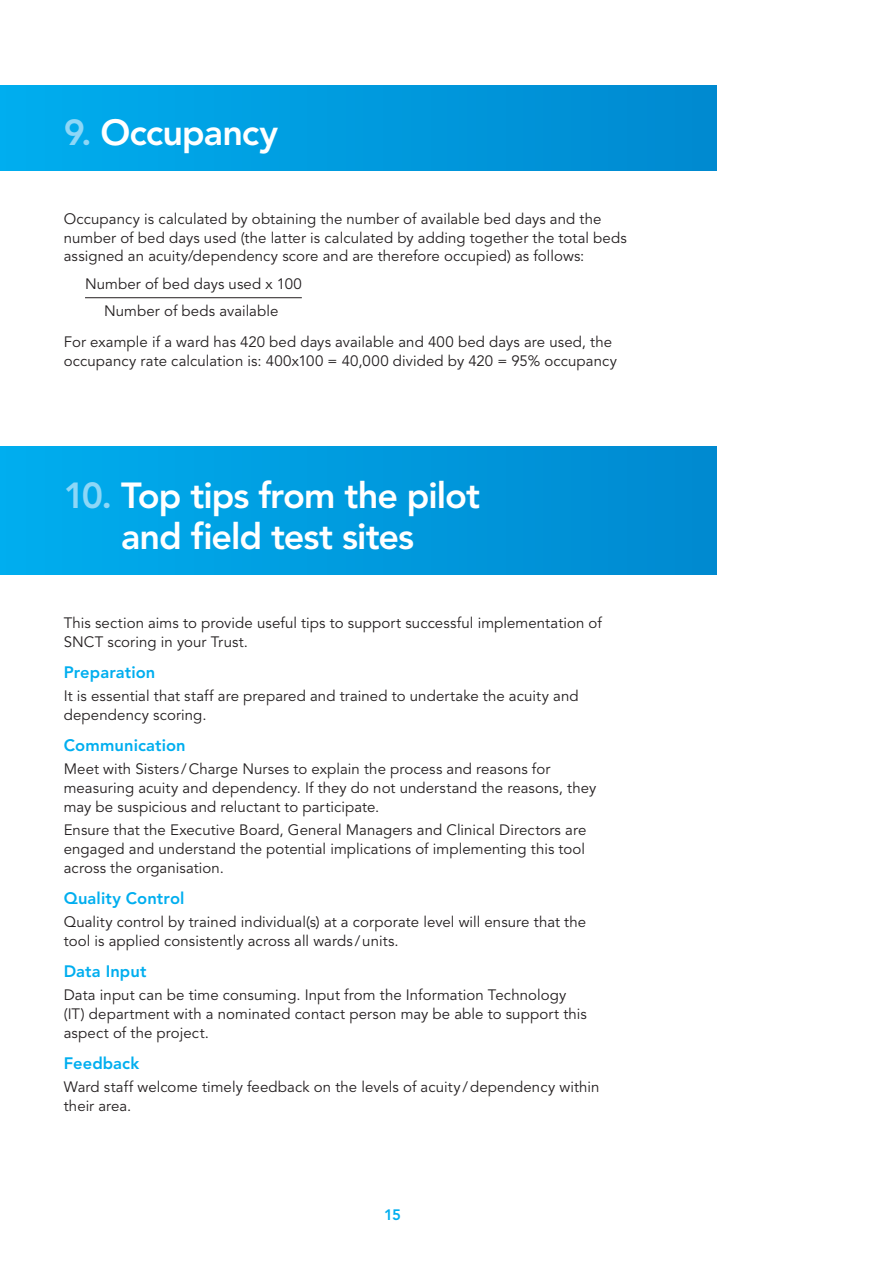
<style>
.page{position:relative;width:893px;height:1263px;background:#fff}
.page>*{position:absolute;margin:0;border:0;box-sizing:border-box;transform-origin:0 0}
.Big_head{font:800 36px/40.5px "Avenir LT Std";letter-spacing:-.025em;color:#fff;text-align:center}
.Subhead{font:800 16.5px "Avenir LT Std";letter-spacing:.005em;color:#00aeef}
.body{font:15px/18.8px "Avenir LT Std";letter-spacing:.005em;color:#231f20}
.Subhead-2{font:800 15px "Avenir LT Std";color:#00aeef}
.s1{color:#8dd7f7}
</style>
<div class="page">
<div style="left:0;top:85px;width:717px;height:85px;background:linear-gradient(to right,#00adee,#0089cf)"></div>
<div style="left:0;top:446px;width:717px;height:128px;background:linear-gradient(to right,#00adee,#0089cf)"></div>
<hr style="left:85px;top:297px;width:217px;height:1px;background:#231f20">
<p class="Big_head" style="left:64px;top:112px;width:216px"><span class="s1">9.</span> Occupancy</p>
<p class="body" style="left:64px;top:210px;width:565px">Occupancy is calculated by obtaining the number of available bed days and the number of bed days used (the latter is calculated by adding together the total beds assigned an acuity/dependency score and are therefore occupied) as follows:</p>
<p class="body" style="left:85px;top:275px;width:218px">Number of bed days used x 100</p>
<p class="body" style="left:104px;top:302px;width:176px">Number of beds available</p>
<p class="body" style="left:64px;top:333px;width:555px">For example if a ward has 420 bed days available and 400 bed days are used, the occupancy rate calculation is: 400x100 = 40,000 divided by 420 = 95% occupancy</p>
<p class="Big_head" style="left:64px;top:475px;width:418px"><span class="s1">10.</span> Top tips from the pilot and field test sites</p>
<p class="body" style="left:64px;top:614px;width:540px">This section aims to provide useful tips to support successful implementation of<br>SNCT scoring in your Trust.</p>
<p class="Subhead" style="left:64px;top:663px;width:93px">Preparation</p>
<p class="body" style="left:64px;top:687px;width:516px">It is essential that staff are prepared and trained to undertake the acuity and dependency scoring.</p>
<p class="Subhead" style="left:64px;top:736px;width:123px">Communication</p>
<p class="body" style="left:64px;top:760px;width:534px">Meet with Sisters /Charge Nurses to explain the process and reasons for measuring acuity and dependency. If they do not understand the reasons, they may be suspicious and reluctant to participate.</p>
<p class="body" style="left:64px;top:821px;width:524px;text-align:justify">Ensure that the Executive Board, General Managers and Clinical Directors are engaged and understand the potential implications of implementing this tool across the organisation.</p>
<p class="Subhead" style="left:64px;top:888px;width:122px">Quality Control</p>
<p class="body" style="left:64px;top:913px;width:524px">Quality control by trained individual(s) at a corporate level will ensure that the tool is applied consistently across all wards /units.</p>
<p class="Subhead" style="left:64px;top:962px;width:84px">Data Input</p>
<p class="body" style="left:64px;top:986px;width:525px">Data input can be time consuming. Input from the Information Technology (IT) department with a nominated contact person may be able to support this aspect of the project.</p>
<p class="Subhead" style="left:64px;top:1054px;width:77px">Feedback</p>
<p class="body" style="left:64px;top:1078px;width:537px">Ward staff welcome timely feedback on the levels of acuity /dependency within their area.</p>
<p class="Subhead-2" style="left:384px;top:1206px;width:18px">15</p>
</div>
